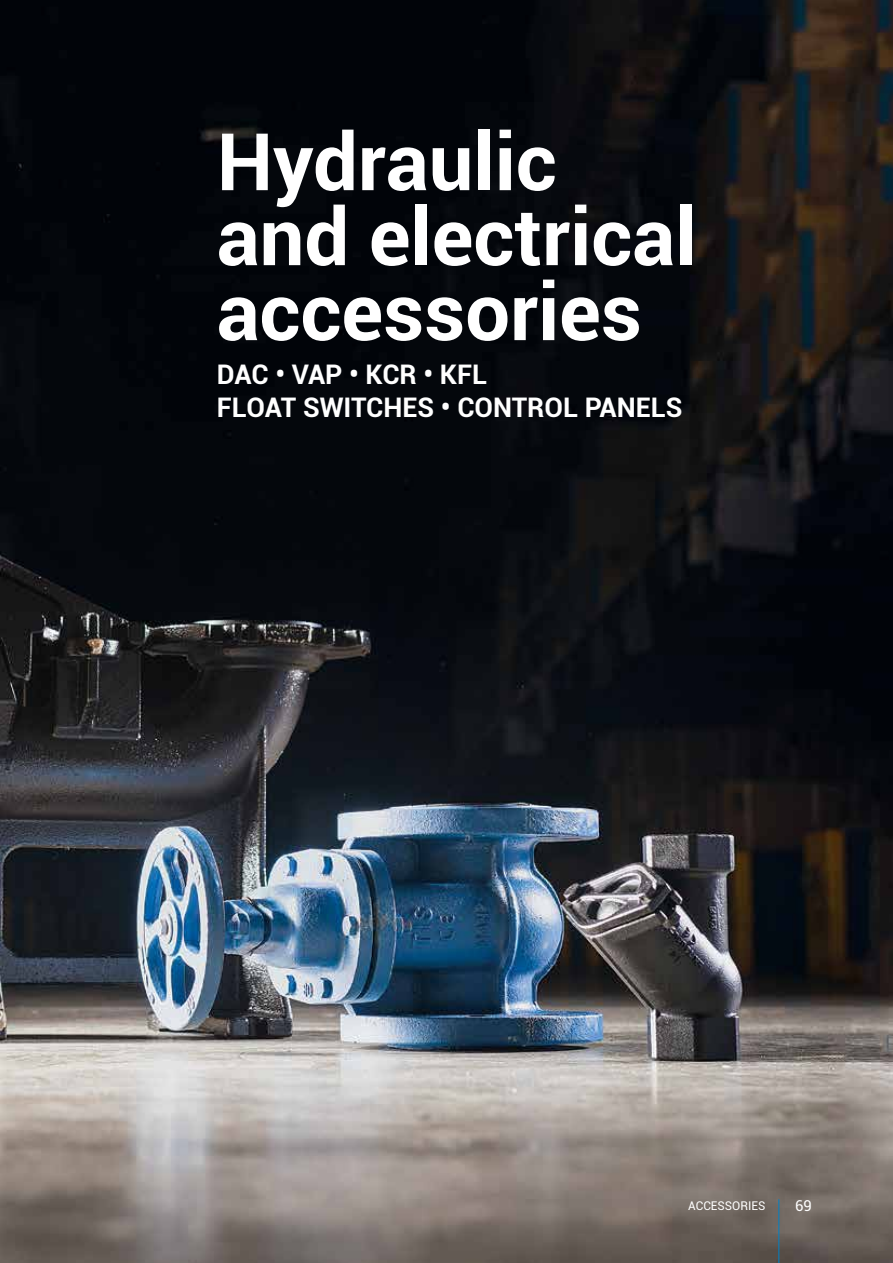
<style>
.page{position:relative;width:893px;height:1263px;background:#fff}
.page>*{position:absolute;margin:0;border:0;box-sizing:border-box;transform-origin:0 0}
.t1{font:700 79.5px/75px "Roboto";color:#fff}
.t2{font:700 27px/32.4px "Roboto";color:#fff}
.t3{font:15px "Roboto";color:#fff}
.t4{font:12px "Roboto";color:#fff}
</style>
<div class="page">
<img style="left:0;top:0;width:893px;height:1263px">
<hr style="left:778px;top:1199px;width:1px;height:64px;background:#0081c6">
<h1 class="t1" style="left:217px;top:121px;width:481px">Hydraulic and electrical accessories</h1>
<p class="t2" style="left:217px;top:357px;width:467px">DAC • VAP • KCR • KFL<br>FLOAT SWITCHES • CONTROL PANELS</p>
<p class="t4" style="left:688px;top:1197px;width:79px">ACCESSORIES</p>
<p class="t3" style="left:795px;top:1195px;width:18px">69</p>
</div>
